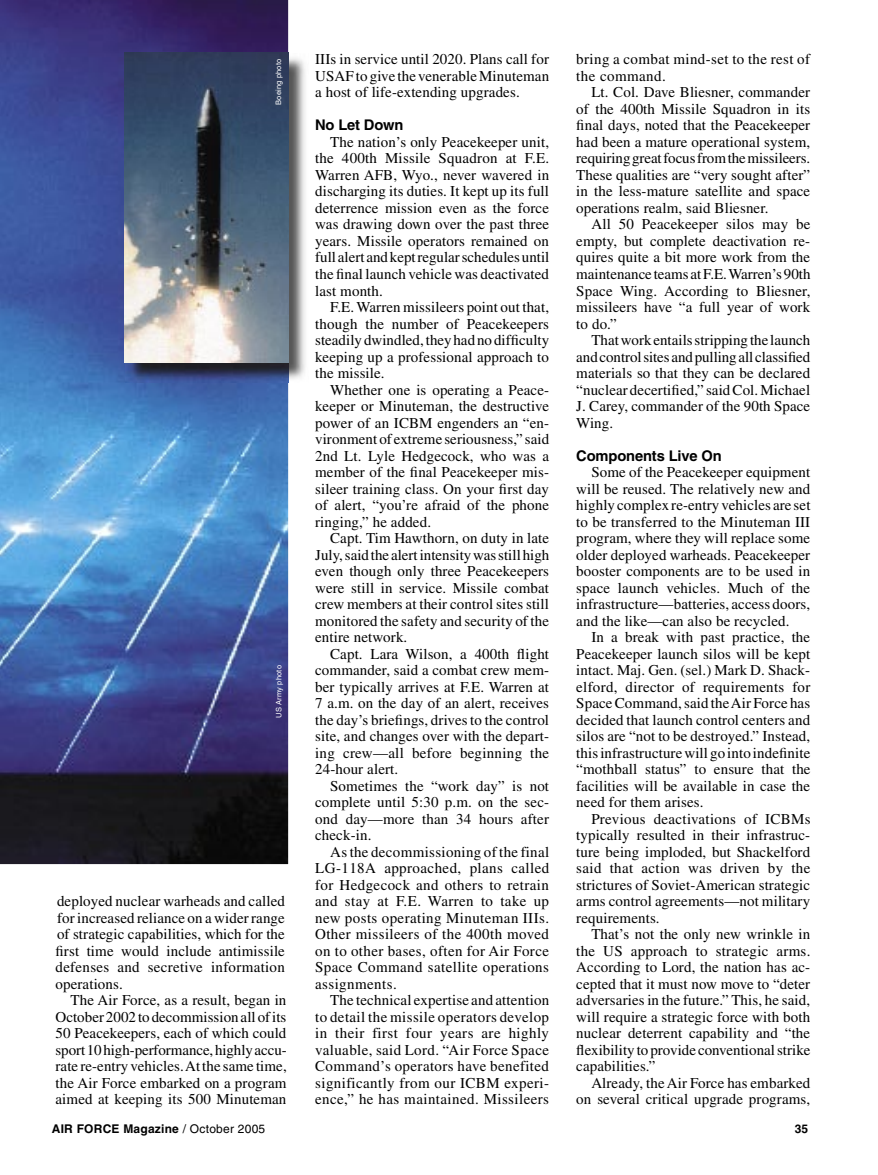
<style>
.page{position:relative;width:878px;height:1175px;background:#fff}
.page>*{position:absolute;margin:0;border:0;box-sizing:border-box;transform-origin:0 0}
.t1{font:15px/16.5px "Times";letter-spacing:.005em;color:#000;text-align:justify}
.t2{font:15px/16.5px "Times";letter-spacing:.025em;color:#000}
.t3{font:700 14.7px "Helvetica";letter-spacing:-.01em;color:#000}
.t4{font:700 12px "Helvetica";letter-spacing:.02em;color:#000}
.t5{font:7.5px "Helvetica";letter-spacing:.02em;color:#fff}
.s1{font-weight:400}
</style>
<div class="page">
<img style="left:0;top:0;width:288px;height:864px">
<img style="left:125px;top:53px;width:180px;height:330px">
<img style="left:125px;top:53px;width:163px;height:310px">
<p class="t5" style="left:274px;top:105px;width:47px;rotate:-90deg">Boeing photo</p>
<p class="t5" style="left:274px;top:718px;width:54px;rotate:-90deg">US Army photo</p>
<p class="t1" style="left:56px;top:893px;width:231px">deployed nuclear warheads and called for increased reliance on a wider range of strategic capabilities, which for the first time would include antimissile defenses and secretive information operations.</p>
<p class="t1" style="left:56px;top:992px;width:233px;text-indent:15px">The Air Force, as a result, began in October 2002 to decommission all of its 50 Peacekeepers, each of which could sport 10 high-performance, highly accu&shy;rate re-entry vehicles. At the same time, the Air Force embarked on a program aimed at keeping its 500 Minuteman</p>
<p class="t1" style="left:315px;top:51px;width:235px">IIIs in service until 2020. Plans call for USAF to give the venerable Minuteman a host of life-extending upgrades.</p>
<p class="t3" style="left:315px;top:116px;width:90px">No Let Down</p>
<p class="t1" style="left:315px;top:134px;width:236px;text-indent:15px">The nation’s only Peacekeeper unit, the 400th Missile Squadron at F.E.<br>Warren AFB, Wyo., never wavered in discharging its duties. It kept up its full deterrence mission even as the force was drawing down over the past three years. Missile operators remained on full alert and kept regular schedules until the final launch vehicle was deactivated last month.</p>
<p class="t1" style="left:315px;top:299px;width:236px;text-indent:15px">F.E. Warren missileers point out that, though the number of Peacekeepers steadily dwindled, they had no difficulty keeping up a professional approach to the missile.</p>
<p class="t1" style="left:315px;top:381px;width:235px;text-indent:15px">Whether one is operating a Peace&shy;keeper or Minuteman, the destructive power of an ICBM engenders an “en&shy;vironment of extreme seriousness,” said 2nd Lt. Lyle Hedgecock, who was a member of the final Peacekeeper mis&shy;sileer training class. On your first day of alert, “you’re afraid of the phone ringing,” he added.</p>
<p class="t1" style="left:315px;top:530px;width:236px;text-indent:15px">Capt. Tim Hawthorn, on duty in late July, said the alert intensity was still high even though only three Peacekeepers were still in service. Missile combat crew members at their control sites still monitored the safety and security of the entire network.</p>
<p class="t1" style="left:315px;top:645px;width:235px;text-indent:15px">Capt. Lara Wilson, a 400th flight commander, said a combat crew mem&shy;ber typically arrives at F.E. Warren at 7 a.m. on the day of an alert, receives the day’s briefings, drives to the control site, and changes over with the depart&shy;ing crew—all before beginning the 24-hour alert.</p>
<p class="t1" style="left:315px;top:777px;width:235px;text-indent:15px">Sometimes the “work day” is not complete until 5:30 p.m. on the sec&shy;ond day—more than 34 hours after check-in.</p>
<p class="t1" style="left:315px;top:843px;width:235px;text-indent:15px">As the decommissioning of the final LG-118A approached, plans called for Hedgecock and others to retrain and stay at F.E. Warren to take up new posts operating Minuteman IIIs.<br>Other missileers of the 400th moved on to other bases, often for Air Force Space Command satellite operations assignments.</p>
<p class="t1" style="left:315px;top:992px;width:235px;text-indent:15px">The technical expertise and attention to detail the missile operators develop in their first four years are highly valuable, said Lord. “Air Force Space Command’s operators have benefited significantly from our ICBM experi&shy;ence,” he has maintained. Missileers</p>
<p class="t2" style="left:576px;top:51px;width:235px">bring a combat mind-set to the rest of the command.</p>
<p class="t1" style="left:576px;top:84px;width:235px;text-indent:15px">Lt. Col. Dave Bliesner, commander of the 400th Missile Squadron in its final days, noted that the Peacekeeper had been a mature operational system, requiring great focus from the missileers.<br>These qualities are “very sought after” in the less-mature satellite and space operations realm, said Bliesner.</p>
<p class="t1" style="left:576px;top:216px;width:236px;text-indent:15px">All 50 Peacekeeper silos may be empty, but complete deactivation re&shy;quires quite a bit more work from the maintenance teams at F.E. Warren’s 90th Space Wing. According to Bliesner, missileers have “a full year of work to do.”</p>
<p class="t1" style="left:576px;top:332px;width:235px;text-indent:15px">That work entails stripping the launch and control sites and pulling all classified materials so that they can be declared “nuclear decertified,” said Col. Michael J. Carey, commander of the 90th Space Wing.</p>
<p class="t3" style="left:576px;top:446px;width:147px">Components Live On</p>
<p class="t1" style="left:576px;top:464px;width:236px;text-indent:15px">Some of the Peacekeeper equipment will be reused. The relatively new and highly complex re-entry vehicles are set to be transferred to the Minuteman III program, where they will replace some older deployed warheads. Peacekeeper booster components are to be used in space launch vehicles. Much of the infrastructure—batteries, access doors, and the like—can also be recycled.</p>
<p class="t1" style="left:576px;top:629px;width:236px;text-indent:15px">In a break with past practice, the Peacekeeper launch silos will be kept intact. Maj. Gen. (sel.) Mark D. Shack&shy;elford, director of requirements for Space Command, said the Air Force has decided that launch control centers and silos are “not to be destroyed.” Instead, this infrastructure will go into indefinite “mothball status” to ensure that the facilities will be available in case the need for them arises.</p>
<p class="t1" style="left:576px;top:810px;width:236px;text-indent:15px">Previous deactivations of ICBMs typically resulted in their infrastruc&shy;ture being imploded, but Shackelford said that action was driven by the strictures of Soviet-American strategic arms control agreements—not military requirements.</p>
<p class="t1" style="left:576px;top:926px;width:236px;text-indent:15px">That’s not the only new wrinkle in the US approach to strategic arms.<br>According to Lord, the nation has ac&shy;cepted that it must now move to “deter adversaries in the future.” This, he said, will require a strategic force with both nuclear deterrent capability and “the flexibility to provide conventional strike capabilities.”</p>
<p class="t1" style="left:576px;top:1074px;width:235px;text-align:right">Already, the Air Force has embarked on several critical upgrade programs,</p>
<p class="t4" style="left:52px;top:1121px;width:215px">AIR FORCE Magazine <span class="s1">/ October 2005</span></p>
<p class="t4" style="left:794px;top:1121px;width:15px">35</p>
</div>
